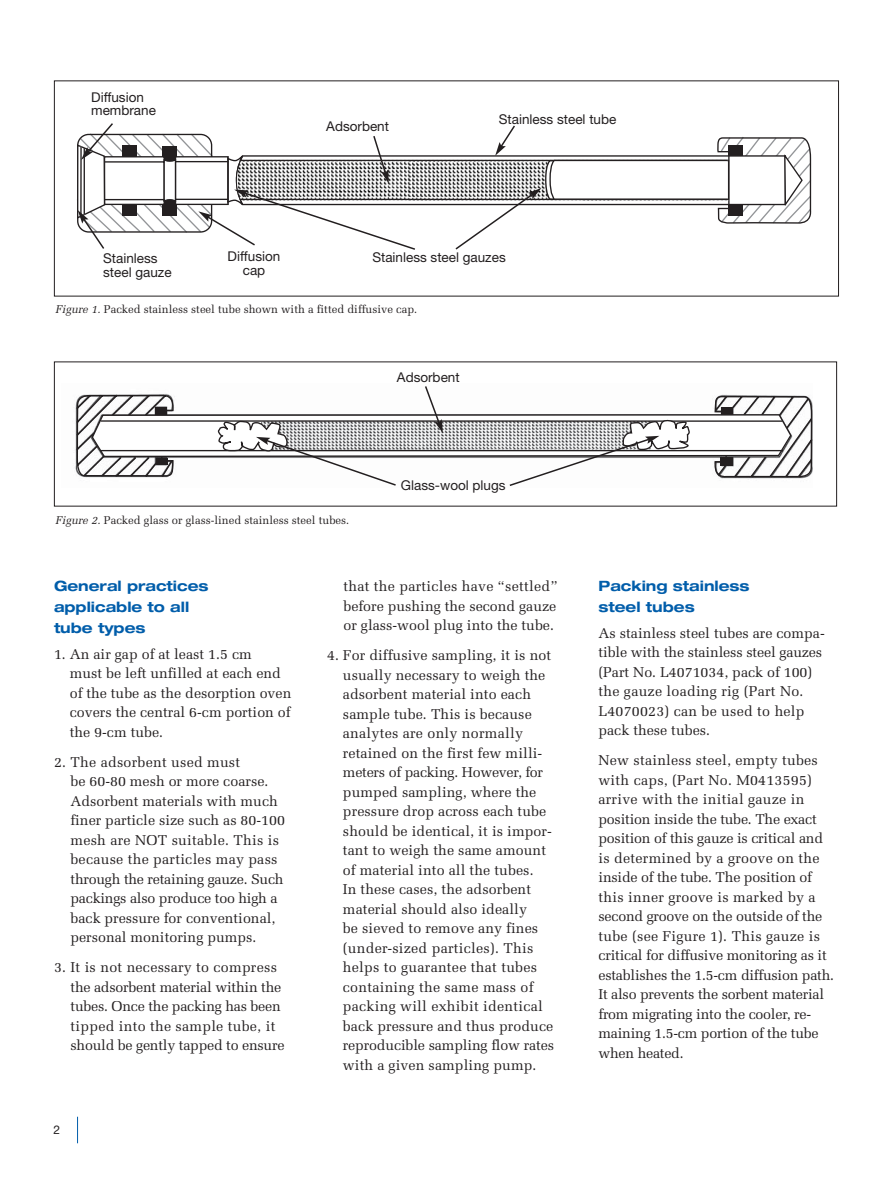
<style>
.page{position:relative;width:891px;height:1188px;background:#fff}
.page>*{position:absolute;margin:0;border:0;box-sizing:border-box;transform-origin:0 0}
.t1{font:14.25px/19.5px "Melior";color:#231f20}
.t2{font:700 expanded 14.25px/21px "Helvetica Neue";color:#005daa}
.t3{font:13.5px/13.5px "Helvetica Neue";color:#231f20}
.t4{font:12px "Helvetica Neue";color:#231f20}
.t5{font:11.25px "Melior";color:#231f20}
.s1{font-style:italic}
</style>
<div class="page">
<svg style="left:77px;top:1117px;width:1px;height:26px"></svg>
<svg style="left:227px;top:137px;width:585px;height:225px"></svg>
<svg style="left:75px;top:394px;width:738px;height:85px"></svg>
<div style="left:54px;top:303px;width:375px;height:24px;background:#fff"></div>
<svg style="left:91px;top:386px;width:701px;height:100px"></svg>
<svg style="left:77px;top:123px;width:725px;height:128px"></svg>
<p class="t3" style="left:91px;top:92px;width:66px">Diffusion membrane</p>
<p class="t3" style="left:326px;top:121px;width:64px">Adsorbent</p>
<p class="t3" style="left:499px;top:113px;width:119px">Stainless steel tube</p>
<p class="t3" style="left:103px;top:253px;width:70px">Stainless steel gauze</p>
<p class="t3" style="left:228px;top:251px;width:54px;text-align:center">Diffusion cap</p>
<p class="t3" style="left:372px;top:251px;width:135px">Stainless steel gauzes</p>
<p class="t5" style="left:56px;top:305px;width:363px"><span class="s1">Figure 1.</span> Packed stainless steel tube shown with a fitted diffusive cap.</p>
<p class="t3" style="left:397px;top:372px;width:64px">Adsorbent</p>
<p class="t5" style="left:56px;top:515px;width:295px"><span class="s1">Figure 2.</span> Packed glass or glass-lined stainless steel tubes.</p>
<p class="t3" style="left:401px;top:480px;width:106px">Glass-wool plugs</p>
<p class="t2" style="left:54px;top:577px;width:156px">General practices applicable to all tube types</p>
<p class="t1" style="left:70px;top:645px;width:223px;text-indent:-16px">1. An air gap of at least 1.5 cm<br>must be left unfilled at each end of the tube as the desorption oven covers the central 6-cm portion of the 9-cm tube.</p>
<p class="t1" style="left:71px;top:753px;width:216px;text-indent:-17px">2. The adsorbent used must<br>be 60-80 mesh or more coarse.<br>Adsorbent materials with much finer particle size such as 80-100 mesh are NOT suitable. This is because the particles may pass through the retaining gauze. Such packings also produce too high a back pressure for conventional, personal monitoring pumps.</p>
<p class="t1" style="left:71px;top:959px;width:215px;text-indent:-17px">3. It is not necessary to compress the adsorbent material within the tubes. Once the packing has been tipped into the sample tube, it should be gently tapped to ensure</p>
<p class="t4" style="left:54px;top:1126px;width:8px">2</p>
<p class="t1" style="left:344px;top:578px;width:216px;text-align:justify">that the particles have “settled” before pushing the second gauze or glass-wool plug into the tube.</p>
<p class="t1" style="left:343px;top:647px;width:213px;text-indent:-16px">4. For diffusive sampling, it is not usually necessary to weigh the adsorbent material into each sample tube. This is because analytes are only normally retained on the first few milli&shy;meters of packing. However, for pumped sampling, where the pressure drop across each tube should be identical, it is impor&shy;tant to weigh the same amount of material into all the tubes.<br>In these cases, the adsorbent material should also ideally<br>be sieved to remove any fines (under-sized particles). This helps to guarantee that tubes containing the same mass of packing will exhibit identical back pressure and thus produce reproducible sampling flow rates with a given sampling pump.</p>
<p class="t2" style="left:598px;top:577px;width:153px">Packing stainless steel tubes</p>
<p class="t1" style="left:598px;top:624px;width:228px">As stainless steel tubes are compa&shy;tible with the stainless steel gauzes (Part No. L4071034, pack of 100) the gauze loading rig (Part No.<br>L4070023) can be used to help pack these tubes.</p>
<p class="t1" style="left:598px;top:752px;width:237px">New stainless steel, empty tubes with caps, (Part No. M0413595) arrive with the initial gauze in position inside the tube. The exact position of this gauze is critical and is determined by a groove on the inside of the tube. The position of this inner groove is marked by a second groove on the outside of the tube (see Figure 1). This gauze is critical for diffusive monitoring as it establishes the 1.5-cm diffusion path.<br>It also prevents the sorbent material from migrating into the cooler, re&shy;maining 1.5-cm portion of the tube when heated.</p>
</div>
